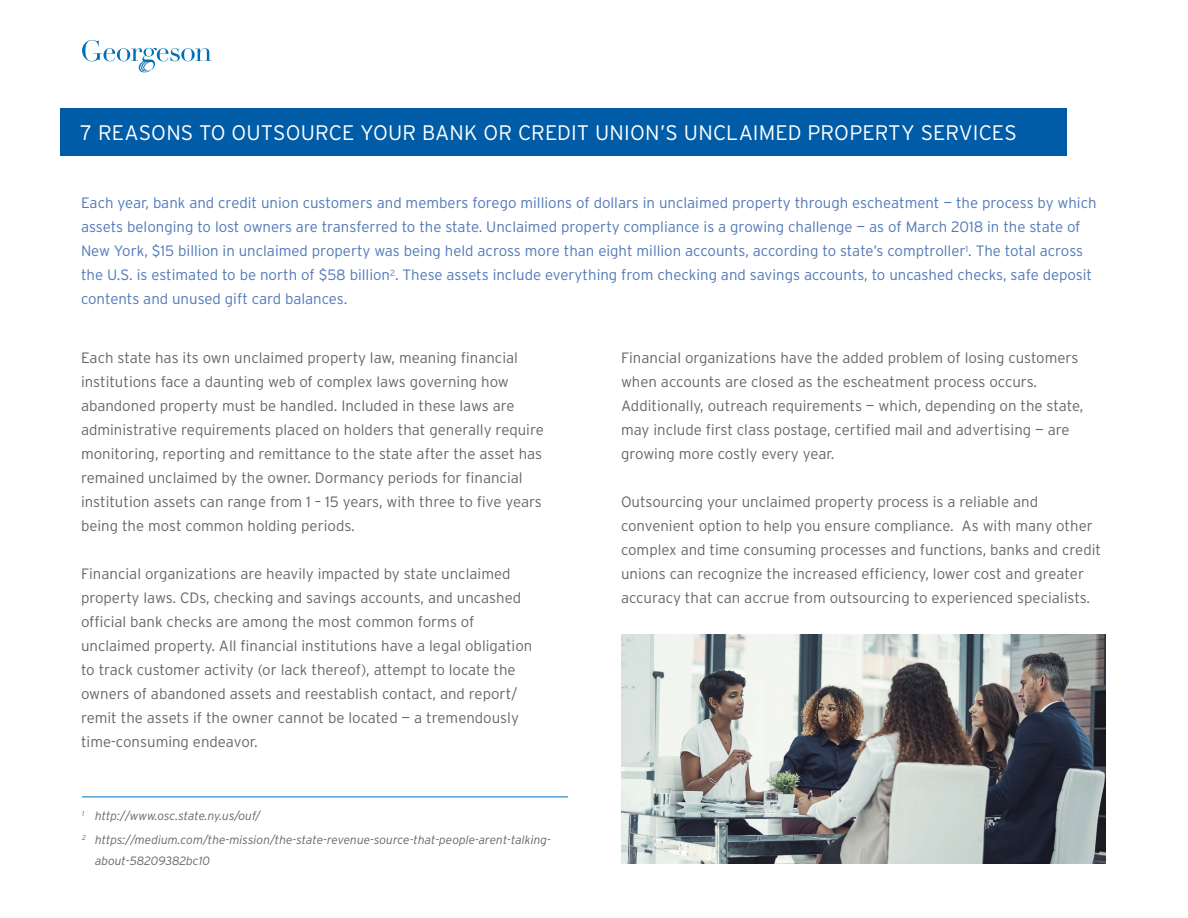
<style>
.page{position:relative;width:1188px;height:918px;background:#fff}
.page>*{position:absolute;margin:0;border:0;box-sizing:border-box;transform-origin:0 0}
.t1{font:300 21px "Interstate";letter-spacing:.005em;color:#fff}
.t2{font:300 15px/24px "Interstate";color:#67676a}
.t3{font:300 15px/24px "Interstate";color:#5079b9}
.t4{font:italic 300 12px/24px "Interstate";color:#67676a}
</style>
<div class="page">
<div style="left:60px;top:108px;width:1007px;height:47px;background:#015ca7"></div>
<svg style="left:82px;top:40px;width:130px;height:32px"></svg>
<hr style="left:82px;top:796px;width:486px;height:1px;background:#006fba">
<img style="left:621px;top:634px;width:485px;height:230px">
<h1 class="t1" style="left:81px;top:120px;width:938px">7 REASONS TO OUTSOURCE YOUR BANK OR CREDIT UNION’S UNCLAIMED PROPERTY SERVICES</h1>
<p class="t3" style="left:81px;top:191px;width:1017px">Each year, bank and credit union customers and members forego millions of dollars in unclaimed property through escheatment — the process by which assets belonging to lost owners are transferred to the state. Unclaimed property compliance is a growing challenge — as of March 2018 in the state of New York, $15 billion in unclaimed property was being held across more than eight million accounts, according to state’s comptroller<sup>1</sup>. The total across the U.S. is estimated to be north of $58 billion<sup>2</sup>. These assets include everything from checking and savings accounts, to uncashed checks, safe deposit contents and unused gift card balances.</p>
<p class="t2" style="left:81px;top:346px;width:464px">Each state has its own unclaimed property law, meaning financial institutions face a daunting web of complex laws governing how abandoned property must be handled. Included in these laws are administrative requirements placed on holders that generally require monitoring, reporting and remittance to the state after the asset has remained unclaimed by the owner. Dormancy periods for financial institution assets can range from 1 – 15 years, with three to five years being the most common holding periods.</p>
<p class="t2" style="left:81px;top:562px;width:453px">Financial organizations are heavily impacted by state unclaimed property laws. CDs, checking and savings accounts, and uncashed official bank checks are among the most common forms of unclaimed property. All financial institutions have a legal obligation to track customer activity (or lack thereof), attempt to locate the owners of abandoned assets and reestablish contact, and report/ remit the assets if the owner cannot be located — a tremendously time-consuming endeavor.</p>
<p class="t4" style="left:82px;top:804px;width:471px"><sup>1</sup> http://www.osc.state.ny.us/ouf/<br><sup>2</sup> https://medium.com/the-mission/the-state-revenue-source-that-people-arent-talking-</p>
<p class="t4" style="left:95px;top:849px;width:117px">about-58209382bc10</p>
<p class="t2" style="left:621px;top:346px;width:464px">Financial organizations have the added problem of losing customers when accounts are closed as the escheatment process occurs.<br>Additionally, outreach requirements — which, depending on the state, may include first class postage, certified mail and advertising — are growing more costly every year.</p>
<p class="t2" style="left:621px;top:490px;width:482px">Outsourcing your unclaimed property process is a reliable and convenient option to help you ensure compliance. As with many other complex and time consuming processes and functions, banks and credit unions can recognize the increased efficiency, lower cost and greater accuracy that can accrue from outsourcing to experienced specialists.</p>
</div>
